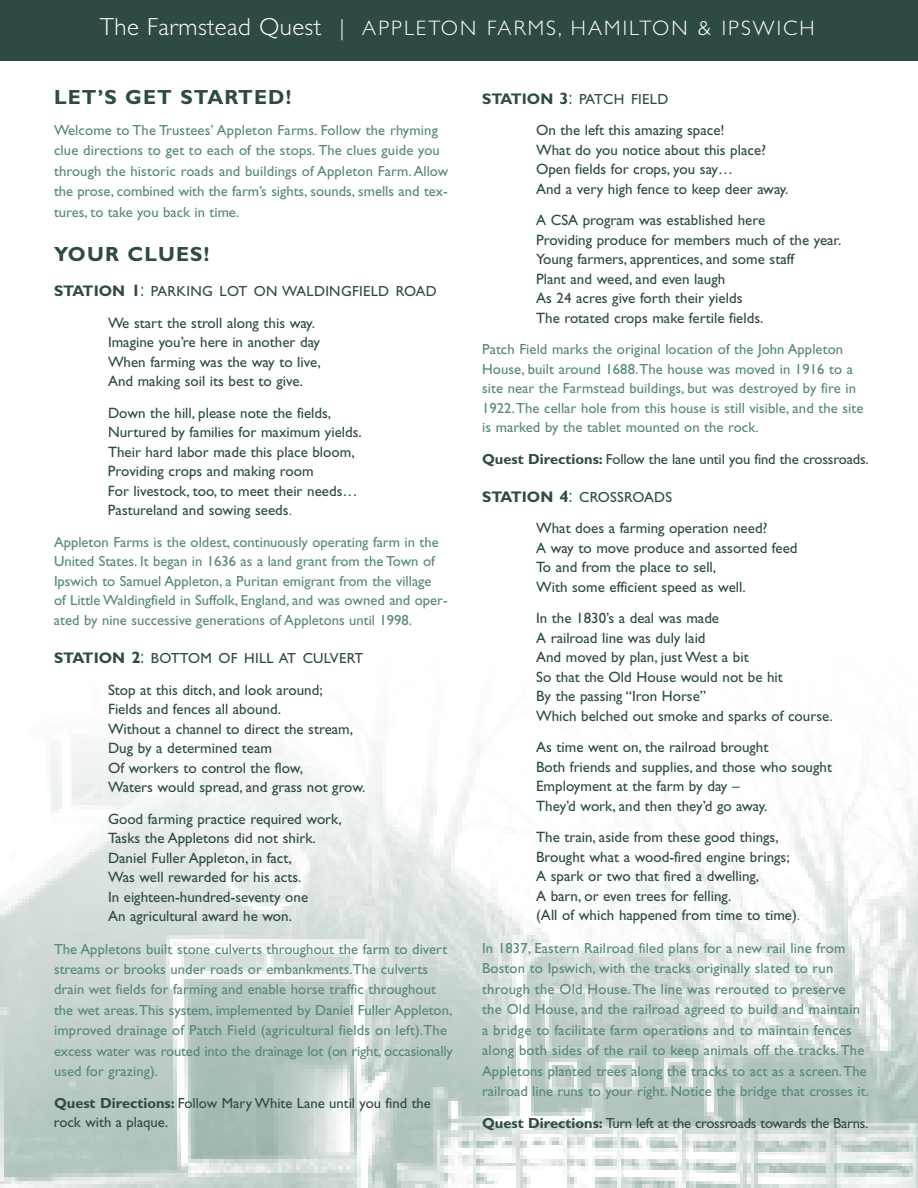
<style>
.page{position:relative;width:918px;height:1188px;background:#fff}
.page>*{position:absolute;margin:0;border:0;box-sizing:border-box;transform-origin:0 0}
.t1{font:300 21px "Gill Sans Std";letter-spacing:.1em;color:#fff}
.t2{font:700 20.55px "Gill Sans Std";letter-spacing:.055em;color:#2e4a44}
.t3{font:15px/19.5px "Gill Sans Std";color:#2e4a44}
.t4{font:14.7px/20.5px "Gill Sans Std";letter-spacing:.005em;color:#57877c}
.t5{font:14.7px/19.5px "Gill Sans Std";letter-spacing:-.01em;color:#2e4a44}
.t6{font:14.7px "Gill Sans Std";letter-spacing:.02em;color:#2e4a44}
.s1{font-size:24.75px}
.s2{font-weight:700;font-size:15.3px}
.s3{font-weight:700;font-size:16.5px}
.s4{font-weight:300;font-size:20.55px}
.s5{color:#57877c}
.s6{font-weight:700}
</style>
<div class="page">
<img style="left:0;top:737px;width:918px;height:451px">
<div style="left:0;top:0;width:917px;height:61px;background:#2e4a44"></div>
<hr style="left:915px;top:0;width:3px;height:61px;background:#2e4a44">
<h1 class="t1" style="left:100px;top:20px;width:716px"><span class="s1">The Farmstead Quest</span> | APPLETON FARMS, HAMILTON &amp; IPSWICH</h1>
<h2 class="t2" style="left:54px;top:89px;width:239px">LET’S GET STARTED!</h2>
<p class="t4" style="left:54px;top:121px;width:396px">Welcome to The Trustees’ Appleton Farms. Follow the rhyming clue directions to get to each of the stops. The clues guide you through the historic roads and buildings of Appleton Farm. Allow the prose, combined with the farm’s sights, sounds, smells and tex&shy;tures, to take you back in time.</p>
<h2 class="t2" style="left:54px;top:246px;width:157px">YOUR CLUES!</h2>
<p class="t6" style="left:54px;top:286px;width:384px"><span class="s2">STATION</span> <span class="s3">1</span><span class="s4">:</span> PARKING LOT ON WALDINGFIELD ROAD</p>
<p class="t3" style="left:108px;top:314px;width:214px">We start the stroll along this way.<br>Imagine you’re here in another day When farming was the way to live, And making soil its best to give.</p>
<p class="t3" style="left:108px;top:404px;width:255px">Down the hill, please note the fields, Nurtured by families for maximum yields.<br>Their hard labor made this place bloom, Providing crops and making room<br>For livestock, too, to meet their needs… Pastureland and sowing seeds<span class="s5">.</span></p>
<p class="t4" style="left:54px;top:533px;width:395px;line-height:19.5px">Appleton Farms is the oldest, continuously operating farm in the United States. It began in 1636 as a land grant from the Town of Ipswich to Samuel Appleton, a Puritan emigrant from the village<br>of Little Waldingfield in Suffolk, England, and was owned and oper&shy;ated by nine successive generations of Appletons until 1998.</p>
<p class="t6" style="left:54px;top:652px;width:311px"><span class="s2">STATION</span> <span class="s3">2</span><span class="s4">:</span> BOTTOM OF HILL AT CULVERT</p>
<p class="t3" style="left:108px;top:681px;width:259px">Stop at this ditch, and look around;<br>Fields and fences all abound.<br>Without a channel to direct the stream, Dug by a determined team<br>Of workers to control the flow,<br>Waters would spread, and grass not grow.</p>
<p class="t3" style="left:108px;top:810px;width:235px">Good farming practice required work, Tasks the Appletons did not shirk.<br>Daniel Fuller Appleton, in fact,<br>Was well rewarded for his acts.<br>In eighteen-hundred-seventy one<br>An agricultural award he won.</p>
<p class="t4" style="left:54px;top:940px;width:400px">The Appletons built stone culverts throughout the farm to divert streams or brooks under roads or embankments.The culverts drain wet fields for farming and enable horse traffic throughout the wet areas.This system, implemented by Daniel Fuller Appleton, improved drainage of Patch Field (agricultural fields on left).The excess water was routed into the drainage lot (on right, occasionally used for grazing).</p>
<p class="t5" style="left:54px;top:1095px;width:378px"><span class="s6">Quest Directions:</span> Follow Mary White Lane until you find the rock with a plaque.</p>
<p class="t6" style="left:482px;top:93px;width:188px"><span class="s2">STATION</span> <span class="s3">3</span><span class="s4">:</span> PATCH FIELD</p>
<p class="t3" style="left:536px;top:122px;width:254px">On the left this amazing space!<br>What do you notice about this place?<br>Open fields for crops, you say…<br>And a very high fence to keep deer away.</p>
<p class="t3" style="left:536px;top:212px;width:307px">A CSA program was established here<br>Providing produce for members much of the year.<br>Young farmers, apprentices, and some staff<br>Plant and weed, and even laugh<br>As 24 acres give forth their yields<br>The rotated crops make fertile fields.</p>
<p class="t4" style="left:482px;top:341px;width:383px;line-height:19.5px">Patch Field marks the original location of the John Appleton House, built around 1688.The house was moved in 1916 to a site near the Farmstead buildings, but was destroyed by fire in 1922.The cellar hole from this house is still visible, and the site is marked by the tablet mounted on the rock.</p>
<p class="t5" style="left:482px;top:450px;width:388px"><span class="s6">Quest Directions:</span> Follow the lane until you find the crossroads.</p>
<p class="t6" style="left:482px;top:491px;width:192px"><span class="s2">STATION</span> <span class="s3">4</span><span class="s4">:</span> CROSSROADS</p>
<p class="t3" style="left:536px;top:520px;width:263px">What does a farming operation need?<br>A way to move produce and assorted feed To and from the place to sell,<br>With some efficient speed as well.</p>
<p class="t3" style="left:536px;top:610px;width:298px">In the 1830’s a deal was made<br>A railroad line was duly laid<br>And moved by plan, just West a bit<br>So that the Old House would not be hit<br>By the passing “Iron Horse”<br>Which belched out smoke and sparks of course.</p>
<p class="t3" style="left:536px;top:739px;width:297px">As time went on, the railroad brought<br>Both friends and supplies, and those who sought Employment at the farm by day –<br>They’d work, and then they’d go away.</p>
<p class="t3" style="left:536px;top:829px;width:266px">The train, aside from these good things, Brought what a wood-fired engine brings; A spark or two that fired a dwelling,<br>A barn, or even trees for felling.<br>(All of which happened from time to time)<span class="s5">.</span></p>
<p class="t4" style="left:482px;top:939px;width:388px">In 1837, Eastern Railroad filed plans for a new rail line from Boston to Ipswich, with the tracks originally slated to run through the Old House.The line was rerouted to preserve<br>the Old House, and the railroad agreed to build and maintain a bridge to facilitate farm operations and to maintain fences along both sides of the rail to keep animals off the tracks.The Appletons planted trees along the tracks to act as a screen.The railroad line runs to your right. Notice the bridge that crosses it.</p>
<p class="t5" style="left:482px;top:1115px;width:388px"><span class="s6">Quest Directions:</span> Turn left at the crossroads towards the Barns.</p>
</div>
